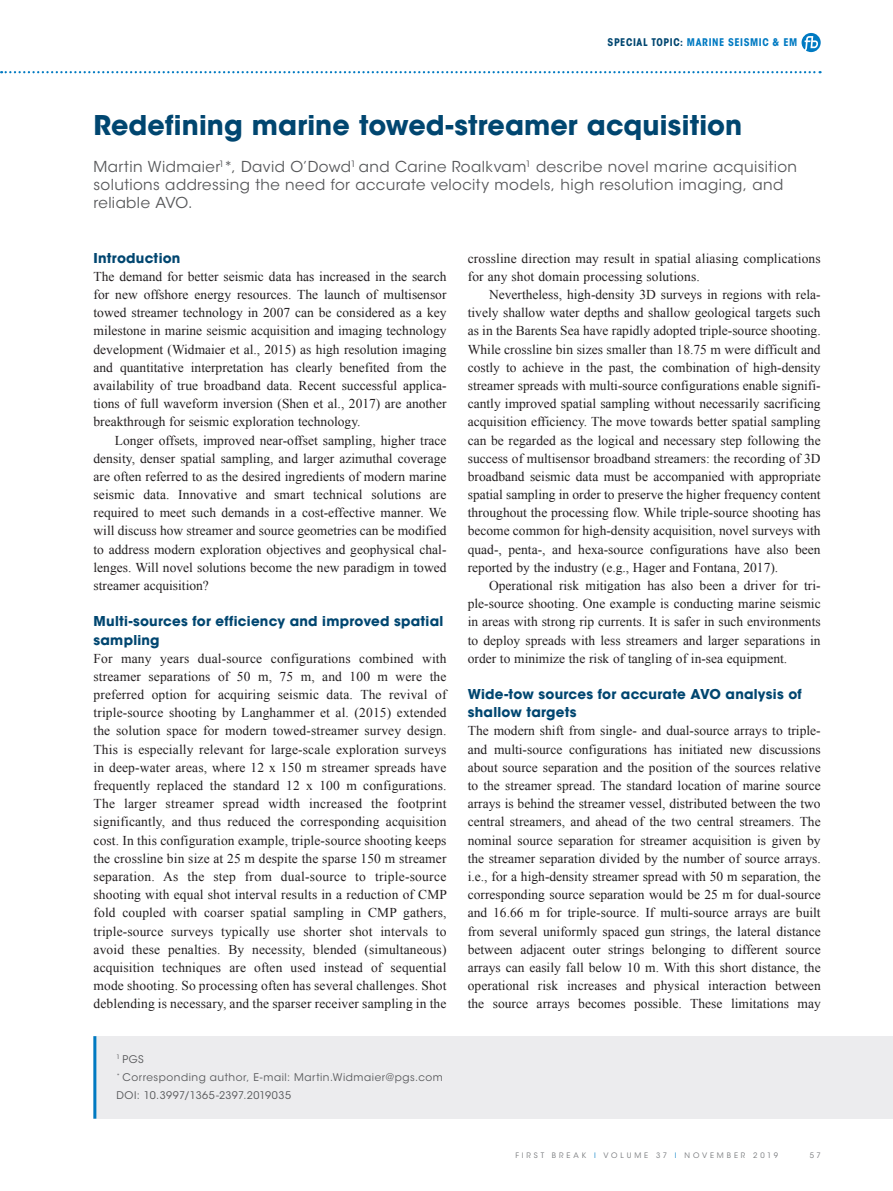
<style>
.page{position:relative;width:893px;height:1191px;background:#fff}
.page>*{position:absolute;margin:0;border:0;box-sizing:border-box;transform-origin:0 0}
._01-HEADER_1{font:700 27px "ITC Avant Garde Std";letter-spacing:.005em;color:#004670}
._04-INTRO{font:15px/18.1px "ITC Avant Garde Std";letter-spacing:.025em;color:#57585a}
._00-FB_BODY{font:13.5px/18.1px "Times New Roman";letter-spacing:.01em;color:#231f20;text-align:justify}
._00-FB_BODY_indent{font:13.5px/18.1px "Times New Roman";color:#231f20;text-align:justify}
._02-HEADER_2{font:700 13.5px/18.1px "ITC Avant Garde Std";letter-spacing:.015em;color:#004670}
._09-ST-TA_Footer{font:10.5px "ITC Avant Garde Std";letter-spacing:.05em;color:#57585a}
.t1{font:700 condensed 10.5px "ITC Avant Garde Std";letter-spacing:.055em;color:#007ac2}
.t2{font:7.5px "ITC Avant Garde Std";letter-spacing:.385em;color:#787a7d}
.s1{color:#004670}
.s2{color:#1c8acb}
</style>
<div class="page">
<svg style="left:801px;top:33px;width:20px;height:19px"></svg>
<svg style="left:1px;top:71px;width:820px;height:2px"></svg>
<div style="left:93px;top:1036px;width:800px;height:82px;background:#ececee"></div>
<hr style="left:93px;top:1036px;width:3px;height:82px;background:#007ac2">
<p class="t1" style="left:608px;top:36px;width:191px"><span class="s1">SPECIAL TOPIC:</span> MARINE SEISMIC &amp; EM</p>
<p class="_01-HEADER_1" style="left:94px;top:108px;width:650px">Redefining marine towed-streamer acquisition</p>
<p class="_04-INTRO" style="left:94px;top:157px;width:705px">Martin Widmaier<sup>1</sup>*, David O’Dowd<sup>1</sup> and Carine Roalkvam<sup>1</sup> describe novel marine acquisition solutions addressing the need for accurate velocity models, high resolution imaging, and reliable AVO.</p>
<p class="_02-HEADER_2" style="left:94px;top:248px;width:88px">Introduction</p>
<p class="_00-FB_BODY" style="left:94px;top:267px;width:354px">The demand for better seismic data has increased in the search for new offshore energy resources. The launch of multisensor towed streamer technology in 2007 can be considered as a key milestone in marine seismic acquisition and imaging technology development (Widmaier et al., 2015) as high resolution imaging and quantitative interpretation has clearly benefited from the availability of true broadband data. Recent successful applica&shy;tions of full waveform inversion (Shen et al., 2017) are another breakthrough for seismic exploration technology.</p>
<p class="_00-FB_BODY_indent" style="left:94px;top:431px;width:354px;text-indent:21px">Longer offsets, improved near-offset sampling, higher trace density, denser spatial sampling, and larger azimuthal coverage are often referred to as the desired ingredients of modern marine seismic data. Innovative and smart technical solutions are required to meet such demands in a cost-effective manner. We will discuss how streamer and source geometries can be modified to address modern exploration objectives and geophysical chal&shy;lenges. Will novel solutions become the new paradigm in towed streamer acquisition?</p>
<p class="_02-HEADER_2" style="left:94px;top:612px;width:351px">Multi-sources for efficiency and improved spatial sampling</p>
<p class="_00-FB_BODY" style="left:94px;top:649px;width:355px">For many years dual-source configurations combined with streamer separations of 50 m, 75 m, and 100 m were the preferred option for acquiring seismic data. The revival of triple-source shooting by Langhammer et al. (2015) extended the solution space for modern towed-streamer survey design.<br>This is especially relevant for large-scale exploration surveys in deep-water areas, where 12 x 150 m streamer spreads have frequently replaced the standard 12 x 100 m configurations.<br>The larger streamer spread width increased the footprint significantly, and thus reduced the corresponding acquisition cost. In this configuration example, triple-source shooting keeps the crossline bin size at 25 m despite the sparse 150 m streamer separation. As the step from dual-source to triple-source shooting with equal shot interval results in a reduction of CMP fold coupled with coarser spatial sampling in CMP gathers, triple-source surveys typically use shorter shot intervals to avoid these penalties. By necessity, blended (simultaneous) acquisition techniques are often used instead of sequential mode shooting. So processing often has several challenges. Shot deblending is necessary, and the sparser receiver sampling in the</p>
<p class="_09-ST-TA_Footer" style="left:117px;top:1052px;width:29px"><sup>1</sup> PGS</p>
<p class="_09-ST-TA_Footer" style="left:117px;top:1070px;width:328px"><sup>*</sup> Corresponding author, E-mail: Martin.Widmaier@pgs.com</p>
<p class="_09-ST-TA_Footer" style="left:117px;top:1089px;width:176px">DOI: 10.3997/1365-2397.2019035</p>
<p class="_00-FB_BODY" style="left:468px;top:249px;width:354px">crossline direction may result in spatial aliasing complications for any shot domain processing solutions.</p>
<p class="_00-FB_BODY_indent" style="left:468px;top:285px;width:354px;text-indent:21px">Nevertheless, high-density 3D surveys in regions with rela&shy;tively shallow water depths and shallow geological targets such as in the Barents Sea have rapidly adopted triple-source shooting.<br>While crossline bin sizes smaller than 18.75 m were difficult and costly to achieve in the past, the combination of high-density streamer spreads with multi-source configurations enable signifi&shy;cantly improved spatial sampling without necessarily sacrificing acquisition efficiency. The move towards better spatial sampling can be regarded as the logical and necessary step following the success of multisensor broadband streamers: the recording of 3D broadband seismic data must be accompanied with appropriate spatial sampling in order to preserve the higher frequency content throughout the processing flow. While triple-source shooting has become common for high-density acquisition, novel surveys with quad-, penta-, and hexa-source configurations have also been reported by the industry (e.g., Hager and Fontana, 2017).</p>
<p class="_00-FB_BODY_indent" style="left:468px;top:576px;width:354px;text-indent:21px">Operational risk mitigation has also been a driver for tri&shy;ple-source shooting. One example is conducting marine seismic in areas with strong rip currents. It is safer in such environments to deploy spreads with less streamers and larger separations in order to minimize the risk of tangling of in-sea equipment.</p>
<p class="_02-HEADER_2" style="left:468px;top:685px;width:336px">Wide-tow sources for accurate AVO analysis of shallow targets</p>
<p class="_00-FB_BODY" style="left:468px;top:721px;width:355px">The modern shift from single- and dual-source arrays to triple&shy;and multi-source configurations has initiated new discussions about source separation and the position of the sources relative to the streamer spread. The standard location of marine source arrays is behind the streamer vessel, distributed between the two central streamers, and ahead of the two central streamers. The nominal source separation for streamer acquisition is given by the streamer separation divided by the number of source arrays. i.e., for a high-density streamer spread with 50 m separation, the corresponding source separation would be 25 m for dual-source and 16.66 m for triple-source. If multi-source arrays are built from several uniformly spaced gun strings, the lateral distance between adjacent outer strings belonging to different source arrays can easily fall below 10 m. With this short distance, the operational risk increases and physical interaction between the source arrays becomes possible. These limitations may</p>
<p class="t2" style="left:515px;top:1151px;width:264px">FIRST BREAK <span class="s2">I</span> VOLUME 37 <span class="s2">I</span> NOVEMBER 2019</p>
<p class="t2" style="left:810px;top:1151px;width:12px">5 7</p>
</div>
